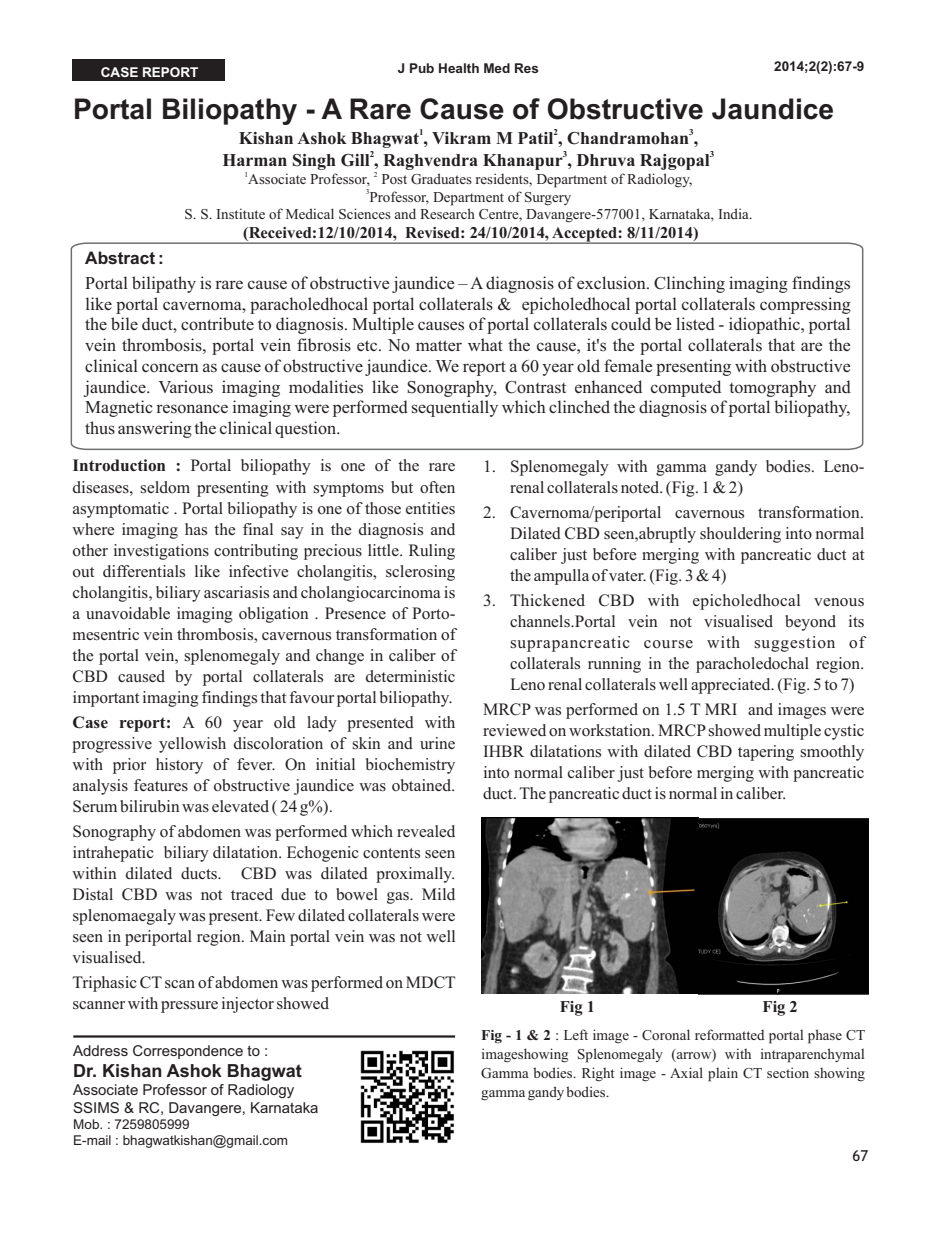
<style>
.page{position:relative;width:936px;height:1234px;background:#fff}
.page>*{position:absolute;margin:0;border:0;box-sizing:border-box;transform-origin:0 0}
.t1{font:700 28.5px "Arial";color:#231f20}
.t2{font:18px/20.7px "Times New Roman";color:#231f20;text-align:justify}
.t3{font:700 18px/21.3px "Times New Roman";color:#231f20;text-align:center}
.t4{font:700 18px "Arial";color:#231f20}
.t5{font:17.25px/21px "Times New Roman";color:#231f20;text-align:justify}
.t6{font:700 17.25px "Arial";color:#231f20}
.t7{font:700 16.5px "Times New Roman";color:#231f20}
.t8{font:15px/18.8px "Times New Roman";color:#231f20;text-align:justify}
.t9{font:15px/17.5px "Arial";color:#231f20}
.t10{font:15px "Trebuchet MS";color:#231f20}
.t11{font:13.5px/15.9px "Arial";color:#231f20}
.t12{font:700 13.5px "Arial";color:#231f20}
.t13{font:700 13.5px "Arial";color:#fff}
.t14{font:700 9px "Times New Roman";color:#231f20}
.t15{font:7.5px "Times New Roman";color:#231f20}
.s1{font-weight:700}
</style>
<div class="page">
<svg style="left:70px;top:242px;width:794px;height:209px"></svg>
<hr style="left:73px;top:1035px;width:382px;height:2px;background:#231f20">
<img style="left:481px;top:817px;width:387px;height:176px">
<div style="left:72px;top:59px;width:152px;height:22px;background:#231f20"></div>
<img style="left:360px;top:1050px;width:95px;height:94px">
<p class="t13" style="left:101px;top:67px;width:99px">CASE REPORT</p>
<p class="t12" style="left:398px;top:63px;width:143px">J Pub Health Med Res</p>
<p class="t12" style="left:774px;top:62px;width:92px">2014;2(2):67-9</p>
<h1 class="t1" style="left:73px;top:98px;width:762px">Portal Biliopathy - A Rare Cause of Obstructive Jaundice</h1>
<p class="t14" style="left:419px;top:129px;width:6px">1</p>
<p class="t3" style="left:222px;top:129px;width:489px">Kishan Ashok Bhagwat , Vikram M Patil , Chandramohan ,<br>Harman Singh Gill , Raghvendra Khanapur , Dhruva Rajgopal</p>
<p class="t15" style="left:244px;top:171px;width:5px">1</p>
<p class="t15" style="left:374px;top:171px;width:5px">2</p>
<p class="t8" style="left:248px;top:171px;width:446px">Associate Professor, Post Graduates residents, Department of Radiology,</p>
<p class="t8" style="left:184px;top:206px;width:569px">S. S. Institute of Medical Sciences and Research Centre, Davangere-577001, Karnataka, India.</p>
<p class="t14" style="left:553px;top:129px;width:6px">2</p>
<p class="t14" style="left:689px;top:129px;width:6px">3</p>
<p class="t14" style="left:369px;top:150px;width:6px">2</p>
<p class="t14" style="left:563px;top:150px;width:6px">3</p>
<p class="t14" style="left:710px;top:150px;width:6px">3</p>
<p class="t15" style="left:366px;top:189px;width:5px">3</p>
<p class="t8" style="left:369px;top:189px;width:203px">Professor, Department of Surgery</p>
<p class="t7" style="left:243px;top:226px;width:457px">(Received:12/10/2014, Revised: 24/10/2014, Accepted: 8/11/2014)</p>
<p class="t6" style="left:85px;top:251px;width:80px">Abstract :</p>
<p class="t2" style="left:85px;top:274px;width:767px">Portal bilipathy is rare cause of obstructive jaundice – A diagnosis of exclusion. Clinching imaging findings like portal cavernoma, paracholedhocal portal collaterals &amp; epicholedhocal portal collaterals compressing the bile duct, contribute to diagnosis. Multiple causes of portal collaterals could be listed - idiopathic, portal vein thrombosis, portal vein fibrosis etc. No matter what the cause, it's the portal collaterals that are the clinical concern as cause of obstructive jaundice. We report a 60 year old female presenting with obstructive jaundice. Various imaging modalities like Sonography, Contrast enhanced computed tomography and Magnetic resonance imaging were performed sequentially which clinched the diagnosis of portal biliopathy, thus answering the clinical question.</p>
<p class="t5" style="left:73px;top:457px;width:384px"><span class="s1">Introduction :</span> Portal biliopathy is one of the rare diseases, seldom presenting with symptoms but often asymptomatic . Portal biliopathy is one of those entities where imaging has the final say in the diagnosis and other investigations contributing precious little. Ruling out differentials like infective cholangitis, sclerosing cholangitis, biliary ascariasis and cholangiocarcinoma is a unavoidable imaging obligation . Presence of Porto&shy;mesentric vein thrombosis, cavernous transformation of the portal vein, splenomegaly and change in caliber of CBD caused by portal collaterals are deterministic important imaging findings that favour portal biliopathy.</p>
<p class="t5" style="left:73px;top:713px;width:384px"><span class="s1">Case report:</span> A 60 year old lady presented with progressive yellowish discoloration of skin and urine with prior history of fever. On initial biochemistry analysis features of obstructive jaundice was obtained.<br>Serum bilirubin was elevated ( 24 g%).</p>
<p class="t5" style="left:73px;top:821px;width:385px">Sonography of abdomen was performed which revealed intrahepatic biliary dilatation. Echogenic contents seen within dilated ducts. CBD was dilated proximally.<br>Distal CBD was not traced due to bowel gas. Mild splenomaegaly was present. Few dilated collaterals were seen in periportal region. Main portal vein was not well visualised.</p>
<p class="t5" style="left:73px;top:972px;width:384px">Triphasic CTscan of abdomen was performed on MDCT scanner with pressure injector showed</p>
<p class="t9" style="left:73px;top:1043px;width:197px">Address Correspondence to :</p>
<p class="t4" style="left:73px;top:1063px;width:230px">Dr. Kishan Ashok Bhagwat</p>
<p class="t9" style="left:73px;top:1081px;width:247px">Associate Professor of Radiology<br>SSIMS &amp; RC, Davangere, Karnataka</p>
<p class="t11" style="left:73px;top:1116px;width:216px">Mob. : 7259805999<br>E-mail : bhagwatkishan@gmail.com</p>
<p class="t5" style="left:510px;top:457px;width:356px;text-indent:-27px">1. Splenomegaly with gamma gandy bodies. Leno&shy;renal collaterals noted. (Fig. 1 &amp; 2)</p>
<p class="t5" style="left:510px;top:503px;width:356px;text-indent:-27px">2. Cavernoma/periportal cavernous transformation.<br>Dilated CBD seen,abruptly shouldering into normal caliber just before merging with pancreatic duct at the ampulla of vater. (Fig. 3 &amp; 4)</p>
<p class="t5" style="left:510px;top:590px;width:356px;text-indent:-27px">3. Thickened CBD with epicholedhocal venous channels.Portal vein not visualised beyond its suprapancreatic course with suggestion of collaterals running in the paracholedochal region.<br>Leno renal collaterals well appreciated. (Fig. 5 to 7)</p>
<p class="t5" style="left:483px;top:699px;width:383px">MRCP was performed on 1.5 T MRI and images were reviewed on workstation. MRCPshowed multiple cystic IHBR dilatations with dilated CBD tapering smoothly into normal caliber just before merging with pancreatic duct. The pancreatic duct is normal in caliber.</p>
<p class="t7" style="left:560px;top:1000px;width:37px">Fig 1</p>
<p class="t7" style="left:762px;top:1000px;width:37px">Fig 2</p>
<p class="t8" style="left:481px;top:1026px;width:385px"><span class="s1">Fig - 1 &amp; 2</span> : Left image - Coronal reformatted portal phase CT imageshowing Splenomegaly (arrow) with intraparenchymal Gamma bodies. Right image - Axial plain CT section showing gamma gandy bodies.</p>
<p class="t10" style="left:852px;top:1150px;width:17px">67</p>
</div>
